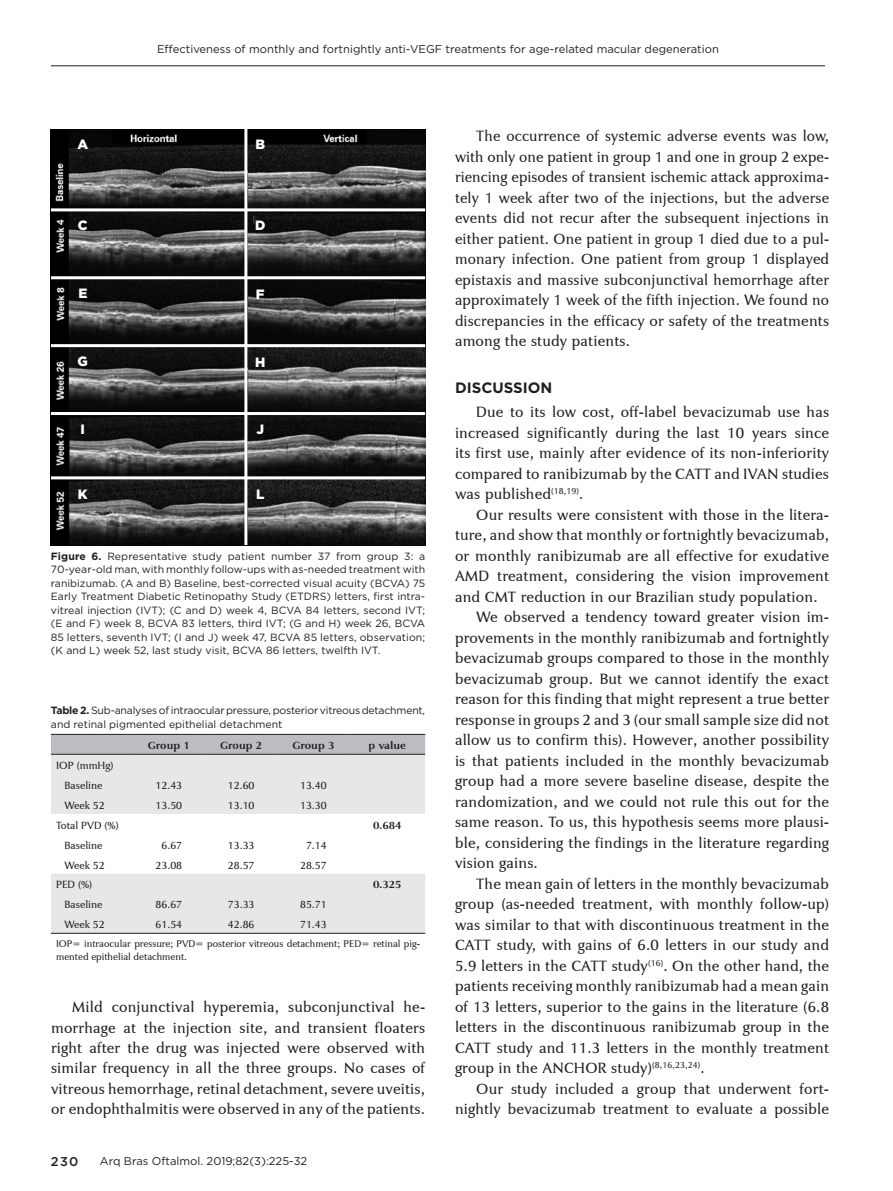
<style>
.page{position:relative;width:893px;height:1191px;background:#fff}
.page>*{position:absolute;margin:0;border:0;box-sizing:border-box;transform-origin:0 0}
.t1{font:15px/20.5px "Jaguar JC Book";letter-spacing:.015em;color:#231f20;text-align:justify}
.t2{font:700 15px "Gotham";color:#231f20}
.t3{font:900 13.5px "Gotham";color:#fff}
.t4{font:500 12.75px "Gotham";color:#231f20}
.t5{font:11.25px "Gotham";color:#231f20}
.t6{font:10.5px/13.5px "Gotham";color:#231f20;text-align:justify}
.t7{font:10.5px/20px "Jaguar JC Book";color:#231f20;text-align:center}
.t8{font:10.5px/13.5px "Gotham";letter-spacing:-.02em;color:#231f20}
.t9{font:10.5px "Jaguar JC Bold";color:#231f20}
.t10{font:9.75px/12.8px "Jaguar JC Book";color:#231f20}
.s1{font-weight:700}
.s2{color:#fff}
</style>
<div class="page">
<hr style="left:51px;top:65px;width:774px;height:1px;background:#231f20">
<svg style="left:51px;top:735px;width:374px;height:79px;background:#dbdcde"></svg>
<div style="left:51px;top:874px;width:374px;height:59px;background:#e6e7e9"></div>
<hr style="left:51px;top:734px;width:82px;height:1px;background:#231f20">
<hr style="left:133px;top:734px;width:72px;height:1px;background:#231f20">
<hr style="left:205px;top:734px;width:72px;height:1px;background:#231f20">
<hr style="left:277px;top:734px;width:73px;height:1px;background:#231f20">
<hr style="left:350px;top:734px;width:75px;height:1px;background:#231f20">
<hr style="left:51px;top:754px;width:82px;height:1px;background:#231f20">
<hr style="left:133px;top:754px;width:72px;height:1px;background:#231f20">
<hr style="left:205px;top:754px;width:72px;height:1px;background:#231f20">
<hr style="left:277px;top:754px;width:73px;height:1px;background:#231f20">
<hr style="left:350px;top:754px;width:75px;height:1px;background:#231f20">
<hr style="left:51px;top:933px;width:82px;height:1px;background:#231f20">
<hr style="left:133px;top:933px;width:72px;height:1px;background:#231f20">
<hr style="left:205px;top:933px;width:72px;height:1px;background:#231f20">
<hr style="left:277px;top:933px;width:73px;height:1px;background:#231f20">
<hr style="left:350px;top:933px;width:75px;height:1px;background:#231f20">
<img style="left:51px;top:130px;width:374px;height:415px">
<hr style="left:244px;top:128px;width:3px;height:417px;background:#fff">
<hr style="left:51px;top:208px;width:374px;height:3px;background:#fff">
<hr style="left:51px;top:276px;width:374px;height:3px;background:#fff">
<hr style="left:51px;top:344px;width:374px;height:3px;background:#fff">
<hr style="left:51px;top:412px;width:374px;height:3px;background:#fff">
<hr style="left:51px;top:476px;width:374px;height:3px;background:#fff">
<p class="t5" style="left:157px;top:41px;width:563px">Effectiveness of monthly and fortnightly anti-VEGF treatments for age-related macular degeneration</p>
<p class="t3" style="left:77px;top:135px;width:12px">A</p>
<p class="t3" style="left:255px;top:135px;width:11px">B</p>
<p class="t3" style="left:78px;top:216px;width:11px">C</p>
<p class="t3" style="left:255px;top:216px;width:12px">D</p>
<p class="t3" style="left:78px;top:284px;width:11px">E</p>
<p class="t3" style="left:256px;top:285px;width:10px">F</p>
<p class="t3" style="left:78px;top:352px;width:12px">G</p>
<p class="t3" style="left:255px;top:352px;width:12px">H</p>
<p class="t3" style="left:81px;top:420px;width:6px">I</p>
<p class="t3" style="left:256px;top:420px;width:9px">J</p>
<p class="t3" style="left:78px;top:485px;width:11px">K</p>
<p class="t3" style="left:256px;top:485px;width:10px">L</p>
<p class="t6" style="left:51px;top:549px;width:376px"><span class="s1">Figure 6.</span> Representative study patient number 37 from group 3: a 70-year-old man, with monthly follow-ups with as-needed treatment with ranibizumab. (A and B) Baseline, best-corrected visual acuity (BCVA) 75<br>Early Treatment Diabetic Retinopathy Study (ETDRS) letters, first intra&shy;vitreal injection (IVT); (C and D) week 4, BCVA 84 letters, second IVT; (E and F) week 8, BCVA 83 letters, third IVT; (G and H) week 26, BCVA 85 letters, seventh IVT; (I and J) week 47, BCVA 85 letters, observation; (K and L) week 52, last study visit, BCVA 86 letters, twelfth IVT.</p>
<p class="t8" style="left:51px;top:704px;width:376px"><span class="s1">Table 2.</span> Sub-analyses of intraocular pressure, posterior vitreous detachment, and retinal pigmented epithelial detachment</p>
<p class="t9" style="left:148px;top:739px;width:44px">Group 1</p>
<p class="t9" style="left:220px;top:739px;width:44px">Group 2</p>
<p class="t9" style="left:292px;top:739px;width:44px">Group 3</p>
<p class="t9" style="left:369px;top:739px;width:39px">p value</p>
<p class="t7" style="left:56px;top:755px;width:59px">IOP (mmHg)<br>Baseline</p>
<p class="t7" style="left:156px;top:775px;width:28px">12.43</p>
<p class="t7" style="left:228px;top:775px;width:28px">12.60</p>
<p class="t7" style="left:300px;top:775px;width:28px">13.40</p>
<p class="t7" style="left:65px;top:795px;width:42px">Week 52</p>
<p class="t7" style="left:156px;top:795px;width:28px">13.50</p>
<p class="t7" style="left:228px;top:795px;width:28px">13.10</p>
<p class="t7" style="left:300px;top:795px;width:28px">13.30</p>
<p class="t7" style="left:56px;top:815px;width:64px">Total PVD (%)</p>
<p class="t9" style="left:373px;top:819px;width:30px">0.684</p>
<p class="t7" style="left:65px;top:835px;width:39px">Baseline</p>
<p class="t7" style="left:156px;top:835px;width:28px"><span class="s2">0</span>6.67</p>
<p class="t7" style="left:228px;top:835px;width:28px">13.33</p>
<p class="t7" style="left:300px;top:835px;width:28px"><span class="s2">0</span>7.14</p>
<p class="t7" style="left:65px;top:855px;width:42px">Week 52</p>
<p class="t7" style="left:156px;top:855px;width:28px">23.08</p>
<p class="t7" style="left:228px;top:855px;width:28px">28.57</p>
<p class="t7" style="left:300px;top:855px;width:28px">28.57</p>
<p class="t7" style="left:56px;top:875px;width:38px">PED (%)</p>
<p class="t9" style="left:373px;top:878px;width:30px">0.325</p>
<p class="t7" style="left:65px;top:895px;width:39px">Baseline</p>
<p class="t7" style="left:156px;top:895px;width:28px">86.67</p>
<p class="t7" style="left:228px;top:895px;width:28px">73.33</p>
<p class="t7" style="left:300px;top:895px;width:28px">85.71</p>
<p class="t7" style="left:65px;top:914px;width:42px">Week 52</p>
<p class="t7" style="left:156px;top:914px;width:28px">61.54</p>
<p class="t7" style="left:228px;top:914px;width:28px">42.86</p>
<p class="t7" style="left:300px;top:914px;width:28px">71.43</p>
<p class="t10" style="left:56px;top:937px;width:366px">IOP= intraocular pressure; PVD= posterior vitreous detachment; PED= retinal pig&shy;mented epithelial detachment.</p>
<p class="t1" style="left:51px;top:997px;width:376px;text-indent:21px">Mild conjunctival hyperemia, subconjunctival he&shy;morrhage at the injection site, and transient floaters right after the drug was injected were observed with similar frequency in all the three groups. No cases of vitreous hemorrhage, retinal detachment, severe uveitis, or endophthalmitis were observed in any of the patients.</p>
<p class="t4" style="left:51px;top:1153px;width:29px">230</p>
<p class="t5" style="left:100px;top:1153px;width:209px">Arq Bras Oftalmol. 2019;82(3):225-32</p>
<p class="t1" style="left:455px;top:126px;width:376px;text-indent:21px">The occurrence of systemic adverse events was low, with only one patient in group 1 and one in group 2 expe&shy;riencing episodes of transient ischemic attack approxima&shy;tely 1 week after two of the injections, but the adverse events did not recur after the subsequent injections in either patient. One patient in group 1 died due to a pul&shy;monary infection. One patient from group 1 displayed epistaxis and massive subconjunctival hemorrhage after approximately 1 week of the fifth injection. We found no discrepancies in the efficacy or safety of the treatments among the study patients.</p>
<p class="t2" style="left:455px;top:377px;width:99px">DISCUSSION</p>
<p class="t1" style="left:455px;top:402px;width:376px;text-indent:21px">Due to its low cost, off-label bevacizumab use has increased significantly during the last 10 years since its first use, mainly after evidence of its non-inferiority compared to ranibizumab by the CATT and IVAN studies was published<sup>(18,19)</sup>.</p>
<p class="t1" style="left:476px;top:504px;width:354px">Our results were consistent with those in the litera-</p>
<p class="t1" style="left:455px;top:525px;width:376px">ture, and show that monthly or fortnightly bevacizumab,</p>
<p class="t1" style="left:455px;top:545px;width:376px">or monthly ranibizumab are all effective for exudative</p>
<p class="t1" style="left:455px;top:566px;width:376px">AMD treatment, considering the vision improvement</p>
<p class="t1" style="left:455px;top:586px;width:364px">and CMT reduction in our Brazilian study population.</p>
<p class="t1" style="left:476px;top:607px;width:354px">We observed a tendency toward greater vision im-</p>
<p class="t1" style="left:455px;top:627px;width:376px">provements in the monthly ranibizumab and fortnightly</p>
<p class="t1" style="left:455px;top:648px;width:376px">bevacizumab groups compared to those in the monthly</p>
<p class="t1" style="left:455px;top:668px;width:376px">bevacizumab group. But we cannot identify the exact</p>
<p class="t1" style="left:455px;top:689px;width:376px">reason for this finding that might represent a true better</p>
<p class="t1" style="left:455px;top:709px;width:376px">response in groups 2 and 3 (our small sample size did not</p>
<p class="t1" style="left:455px;top:730px;width:376px">allow us to confirm this). However, another possibility</p>
<p class="t1" style="left:455px;top:750px;width:376px">is that patients included in the monthly bevacizumab</p>
<p class="t1" style="left:455px;top:771px;width:376px">group had a more severe baseline disease, despite the</p>
<p class="t1" style="left:455px;top:791px;width:376px">randomization, and we could not rule this out for the</p>
<p class="t1" style="left:455px;top:812px;width:376px">same reason. To us, this hypothesis seems more plausi-</p>
<p class="t1" style="left:455px;top:832px;width:376px">ble, considering the findings in the literature regarding</p>
<p class="t1" style="left:455px;top:853px;width:84px">vision gains.</p>
<p class="t1" style="left:476px;top:873px;width:354px">The mean gain of letters in the monthly bevacizumab</p>
<p class="t1" style="left:455px;top:894px;width:376px">group (as-needed treatment, with monthly follow-up)</p>
<p class="t1" style="left:455px;top:914px;width:376px">was similar to that with discontinuous treatment in the</p>
<p class="t1" style="left:455px;top:935px;width:376px">CATT study, with gains of 6.0 letters in our study and</p>
<p class="t1" style="left:455px;top:955px;width:376px">5.9 letters in the CATT study<sup>(16)</sup>. On the other hand, the</p>
<p class="t1" style="left:455px;top:976px;width:376px">patients receiving monthly ranibizumab had a mean gain</p>
<p class="t1" style="left:455px;top:996px;width:376px">of 13 letters, superior to the gains in the literature (6.8</p>
<p class="t1" style="left:455px;top:1017px;width:376px">letters in the discontinuous ranibizumab group in the</p>
<p class="t1" style="left:455px;top:1037px;width:376px">CATT study and 11.3 letters in the monthly treatment</p>
<p class="t1" style="left:455px;top:1058px;width:251px">group in the ANCHOR study)<sup>(8,16,23,24)</sup>.</p>
<p class="t1" style="left:476px;top:1078px;width:354px">Our study included a group that underwent fort-</p>
<p class="t1" style="left:455px;top:1099px;width:376px">nightly bevacizumab treatment to evaluate a possible</p>
</div>
